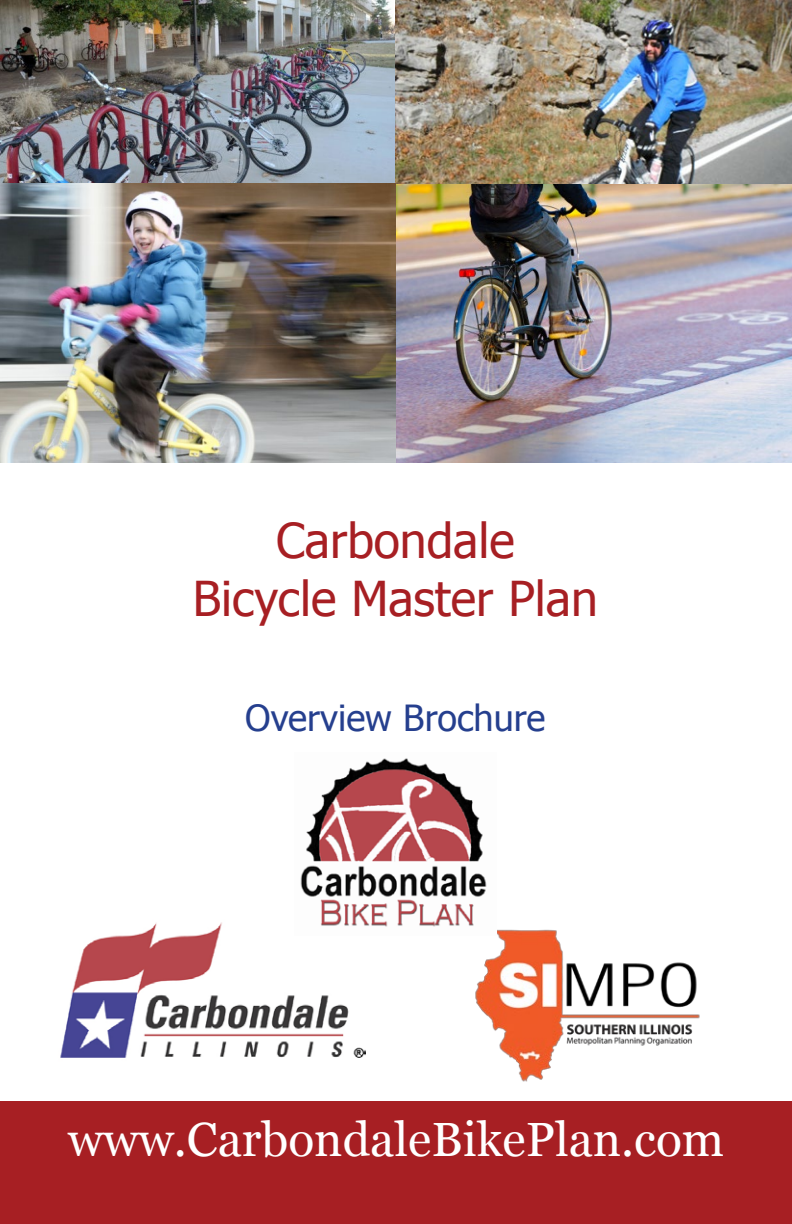
<style>
.page{position:relative;width:792px;height:1224px;background:#fff}
.page>*{position:absolute;margin:0;border:0;box-sizing:border-box;transform-origin:0 0}
.t1{font:48px "Tahoma";color:#a71f23}
.t2{font:48px "Georgia";color:#fff}
.t3{font:36px "Tahoma";color:#253f8e}
</style>
<div class="page">
<div style="left:0;top:1102px;width:792px;height:122px;background:#a71f23"></div>
<img style="left:0;top:0;width:792px;height:462px">
<img style="left:60px;top:922px;width:306px;height:136px">
<img style="left:475px;top:929px;width:225px;height:153px">
<img style="left:295px;top:758px;width:201px;height:177px">
<p class="t1" style="left:276px;top:508px;width:240px">Carbondale</p>
<p class="t1" style="left:193px;top:566px;width:407px">Bicycle Master Plan</p>
<p class="t3" style="left:245px;top:694px;width:302px">Overview Brochure</p>
<p class="t2" style="left:68px;top:1110px;width:658px">www.CarbondaleBikePlan.com</p>
</div>
